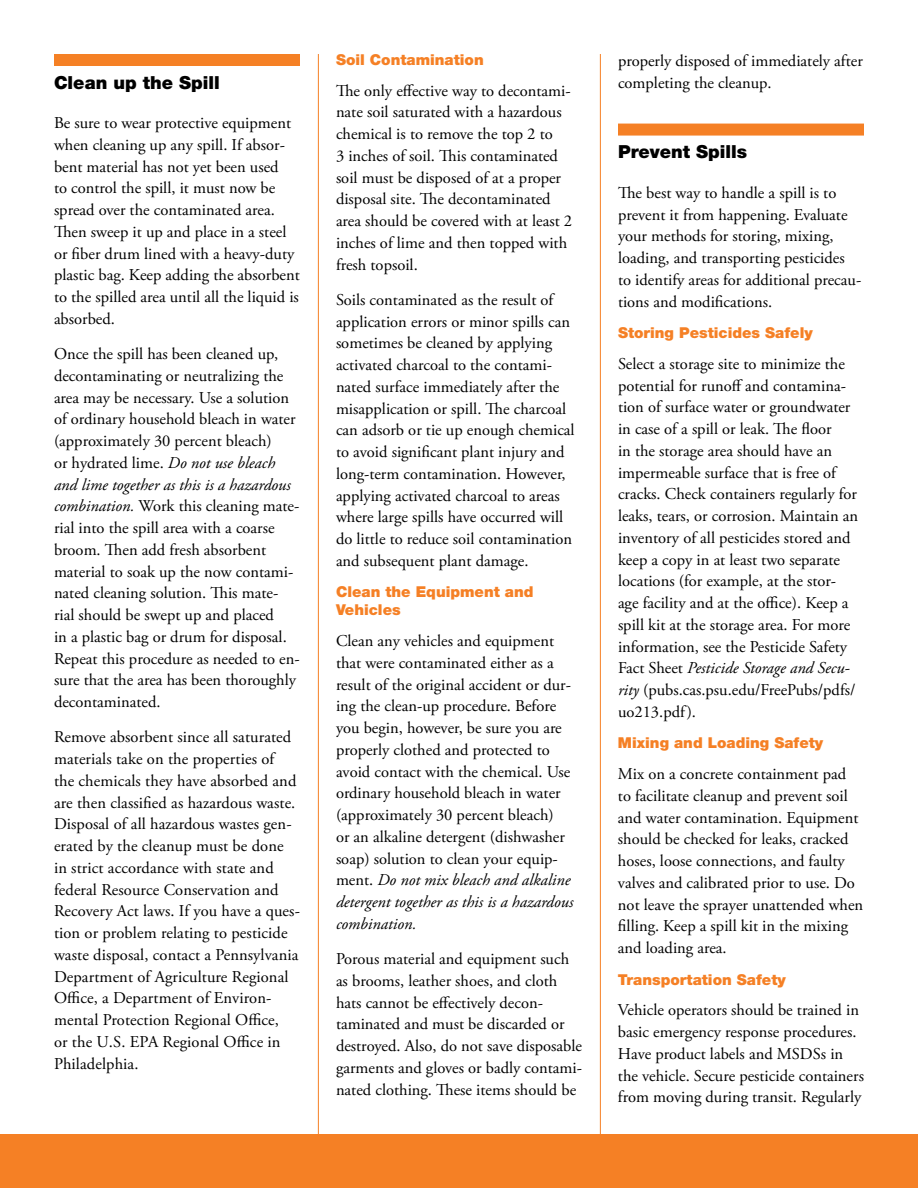
<style>
.page{position:relative;width:918px;height:1188px;background:#fff}
.page>*{position:absolute;margin:0;border:0;box-sizing:border-box;transform-origin:0 0}
.t1{font:900 18px "Helvetica Neue LT Std";color:#000}
.t2{font:16.5px/21.8px "Adobe Garamond Pro";color:#000}
.t3{font:900 15px/18px "Helvetica Neue LT Std";color:#f58025}
.s1{font-style:italic}
</style>
<div class="page">
<div style="left:54px;top:54px;width:246px;height:12px;background:#f58025"></div>
<hr style="left:600px;top:54px;width:1px;height:1097px;background:#f58025">
<hr style="left:318px;top:54px;width:1px;height:1097px;background:#f58025">
<div style="left:0;top:1135px;width:918px;height:53px;background:#f58025"></div>
<div style="left:618px;top:124px;width:246px;height:12px;background:#f58025"></div>
<p class="t1" style="left:54px;top:71px;width:167px">Clean up the Spill</p>
<p class="t2" style="left:54px;top:113px;width:247px">Be sure to wear protective equipment when cleaning up any spill. If absor&shy;bent material has not yet been used<br>to control the spill, it must now be spread over the contaminated area.<br>Then sweep it up and place in a steel or fiber drum lined with a heavy-duty plastic bag. Keep adding the absorbent to the spilled area until all the liquid is absorbed.</p>
<p class="t2" style="left:54px;top:344px;width:247px">Once the spill has been cleaned up, decontaminating or neutralizing the area may be necessary. Use a solution of ordinary household bleach in water (approximately 30 percent bleach)<br>or hydrated lime. <span class="s1">Do not use bleach and lime together as this is a hazardous combination.</span> Work this cleaning mate&shy;rial into the spill area with a coarse broom. Then add fresh absorbent material to soak up the now contami&shy;nated cleaning solution. This mate&shy;rial should be swept up and placed<br>in a plastic bag or drum for disposal.<br>Repeat this procedure as needed to en&shy;sure that the area has been thoroughly decontaminated.</p>
<p class="t2" style="left:54px;top:727px;width:247px">Remove absorbent since all saturated materials take on the properties of<br>the chemicals they have absorbed and are then classified as hazardous waste.<br>Disposal of all hazardous wastes gen&shy;erated by the cleanup must be done in strict accordance with state and federal Resource Conservation and Recovery Act laws. If you have a ques&shy;tion or problem relating to pesticide waste disposal, contact a Pennsylvania Department of Agriculture Regional Office, a Department of Environ&shy;mental Protection Regional Office,<br>or the U.S. EPA Regional Office in Philadelphia.</p>
<p class="t3" style="left:336px;top:50px;width:149px">Soil Contamination</p>
<p class="t2" style="left:336px;top:80px;width:238px">The only effective way to decontami&shy;nate soil saturated with a hazardous chemical is to remove the top 2 to<br>3 inches of soil. This contaminated soil must be disposed of at a proper disposal site. The decontaminated area should be covered with at least 2 inches of lime and then topped with fresh topsoil.</p>
<p class="t2" style="left:336px;top:289px;width:240px">Soils contaminated as the result of application errors or minor spills can sometimes be cleaned by applying activated charcoal to the contami&shy;nated surface immediately after the misapplication or spill. The charcoal can adsorb or tie up enough chemical to avoid significant plant injury and long-term contamination. However, applying activated charcoal to areas where large spills have occurred will do little to reduce soil contamination and subsequent plant damage.</p>
<p class="t3" style="left:336px;top:583px;width:199px">Clean the Equipment and<br>Vehicles</p>
<p class="t2" style="left:336px;top:631px;width:239px">Clean any vehicles and equipment that were contaminated either as a result of the original accident or dur&shy;ing the clean-up procedure. Before you begin, however, be sure you are properly clothed and protected to avoid contact with the chemical. Use ordinary household bleach in water (approximately 30 percent bleach)<br>or an alkaline detergent (dishwasher soap) solution to clean your equip&shy;ment. <span class="s1">Do not mix bleach and alkaline detergent together as this is a hazardous combination.</span></p>
<p class="t2" style="left:336px;top:949px;width:248px">Porous material and equipment such as brooms, leather shoes, and cloth hats cannot be effectively decon&shy;taminated and must be discarded or destroyed. Also, do not save disposable garments and gloves or badly contami&shy;nated clothing. These items should be</p>
<p class="t2" style="left:618px;top:50px;width:246px">properly disposed of immediately after completing the cleanup.</p>
<p class="t1" style="left:618px;top:141px;width:131px">Prevent Spills</p>
<p class="t2" style="left:618px;top:182px;width:245px">The best way to handle a spill is to prevent it from happening. Evaluate your methods for storing, mixing, loading, and transporting pesticides to identify areas for additional precau&shy;tions and modifications.</p>
<p class="t3" style="left:618px;top:324px;width:196px">Storing Pesticides Safely</p>
<p class="t2" style="left:618px;top:353px;width:242px">Select a storage site to minimize the potential for runoff and contamina&shy;tion of surface water or groundwater in case of a spill or leak. The floor<br>in the storage area should have an impermeable surface that is free of cracks. Check containers regularly for leaks, tears, or corrosion. Maintain an inventory of all pesticides stored and keep a copy in at least two separate locations (for example, at the stor&shy;age facility and at the office). Keep a spill kit at the storage area. For more information, see the Pesticide Safety Fact Sheet <span class="s1">Pesticide Storage and Secu&shy;rity</span> (pubs.cas.psu.edu/FreePubs/pdfs/ uo213.pdf).</p>
<p class="t3" style="left:618px;top:734px;width:207px">Mixing and Loading Safety</p>
<p class="t2" style="left:618px;top:764px;width:247px">Mix on a concrete containment pad to facilitate cleanup and prevent soil and water contamination. Equipment should be checked for leaks, cracked hoses, loose connections, and faulty valves and calibrated prior to use. Do not leave the sprayer unattended when filling. Keep a spill kit in the mixing and loading area.</p>
<p class="t3" style="left:618px;top:970px;width:169px">Transportation Safety</p>
<p class="t2" style="left:618px;top:1000px;width:247px">Vehicle operators should be trained in basic emergency response procedures.<br>Have product labels and MSDSs in the vehicle. Secure pesticide containers from moving during transit. Regularly</p>
</div>
